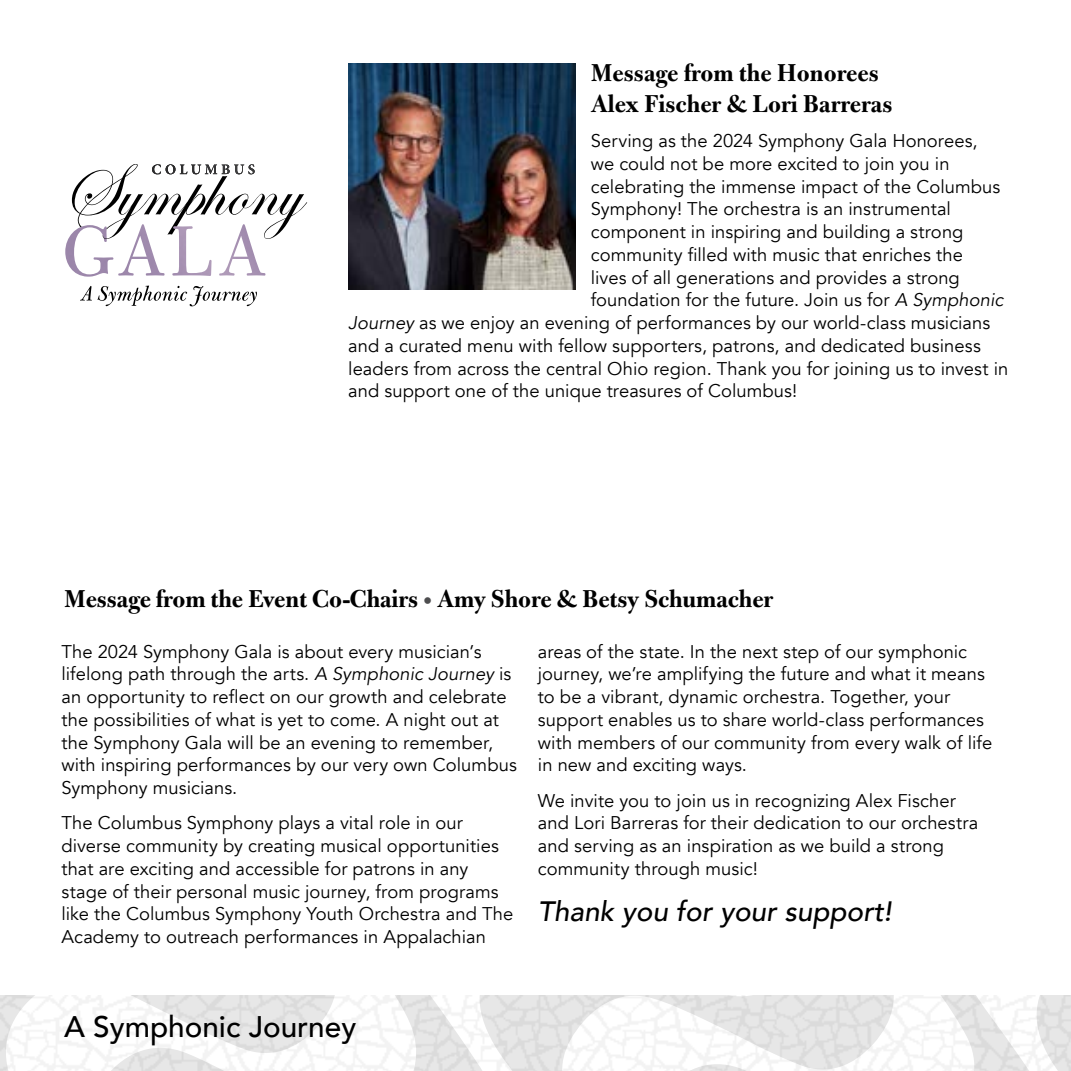
<style>
.page{position:relative;width:1071px;height:1071px;background:#fff}
.page>*{position:absolute;margin:0;border:0;box-sizing:border-box;transform-origin:0 0}
.t1{font:500 29.75px "Avenir";color:#000}
.t2{font:italic 500 28px "Avenir";color:#000}
.t3{font:700 26.25px/31.5px "Bulmer MT Pro";letter-spacing:-.005em;color:#000}
.t4{font:18.38px/22.8px "Avenir";letter-spacing:.005em;color:#000}
.s1{font-style:italic}
.s2{font-family:"Avenir";font-weight:300;font-size:18.38px;color:#4d4d4f}
</style>
<div class="page">
<img style="left:0;top:995px;width:1071px;height:76px">
<img style="left:348px;top:63px;width:227px;height:227px">
<svg style="left:80px;top:286px;width:177px;height:20px"></svg>
<img style="left:65px;top:233px;width:200px;height:44px">
<svg style="left:72px;top:164px;width:235px;height:75px"></svg>
<h3 class="t3" style="left:591px;top:57px;width:303px">Message from the Honorees<br>Alex Fischer &amp; Lori Barreras</h3>
<p class="t4" style="left:591px;top:130px;width:388px">Serving as the 2024 Symphony Gala Honorees,</p>
<p class="t4" style="left:591px;top:152px;width:360px">we could not be more excited to join you in</p>
<p class="t4" style="left:591px;top:175px;width:411px">celebrating the immense impact of the Columbus</p>
<p class="t4" style="left:591px;top:198px;width:362px">Symphony! The orchestra is an instrumental</p>
<p class="t4" style="left:591px;top:221px;width:374px">component in inspiring and building a strong</p>
<p class="t4" style="left:591px;top:243px;width:374px">community filled with music that enriches the</p>
<p class="t4" style="left:591px;top:266px;width:371px">lives of all generations and provides a strong</p>
<p class="t4" style="left:591px;top:289px;width:414px">foundation for the future. Join us for <span class="s1">A Symphonic</span></p>
<p class="t4" style="left:348px;top:312px;width:644px"><span class="s1">Journey</span> as we enjoy an evening of performances by our world-class musicians</p>
<p class="t4" style="left:348px;top:334px;width:634px">and a curated menu with fellow supporters, patrons, and dedicated business</p>
<p class="t4" style="left:348px;top:357px;width:662px">leaders from across the central Ohio region. Thank you for joining us to invest in</p>
<p class="t4" style="left:348px;top:380px;width:450px">and support one of the unique treasures of Columbus!</p>
<h3 class="t3" style="left:64px;top:584px;width:711px">Message from the Event Co-Chairs <span class="s2">•</span> Amy Shore &amp; Betsy Schumacher</h3>
<p class="t4" style="left:61px;top:640px;width:457px">The 2024 Symphony Gala is about every musician’s lifelong path through the arts. <span class="s1">A Symphonic Journey</span> is an opportunity to reflect on our growth and celebrate the possibilities of what is yet to come. A night out at the Symphony Gala will be an evening to remember, with inspiring performances by our very own Columbus Symphony musicians.</p>
<p class="t4" style="left:61px;top:812px;width:453px">The Columbus Symphony plays a vital role in our diverse community by creating musical opportunities that are exciting and accessible for patrons in any stage of their personal music journey, from programs like the Columbus Symphony Youth Orchestra and The Academy to outreach performances in Appalachian</p>
<p class="t4" style="left:538px;top:640px;width:456px">areas of the state. In the next step of our symphonic journey, we’re amplifying the future and what it means to be a vibrant, dynamic orchestra. Together, your support enables us to share world-class performances with members of our community from every walk of life in new and exciting ways.</p>
<p class="t4" style="left:538px;top:789px;width:442px">We invite you to join us in recognizing Alex Fischer and Lori Barreras for their dedication to our orchestra and serving as an inspiration as we build a strong community through music!</p>
<h2 class="t2" style="left:538px;top:894px;width:355px">Thank you for your support!</h2>
<h1 class="t1" style="left:64px;top:1001px;width:294px">A Symphonic Journey</h1>
</div>
